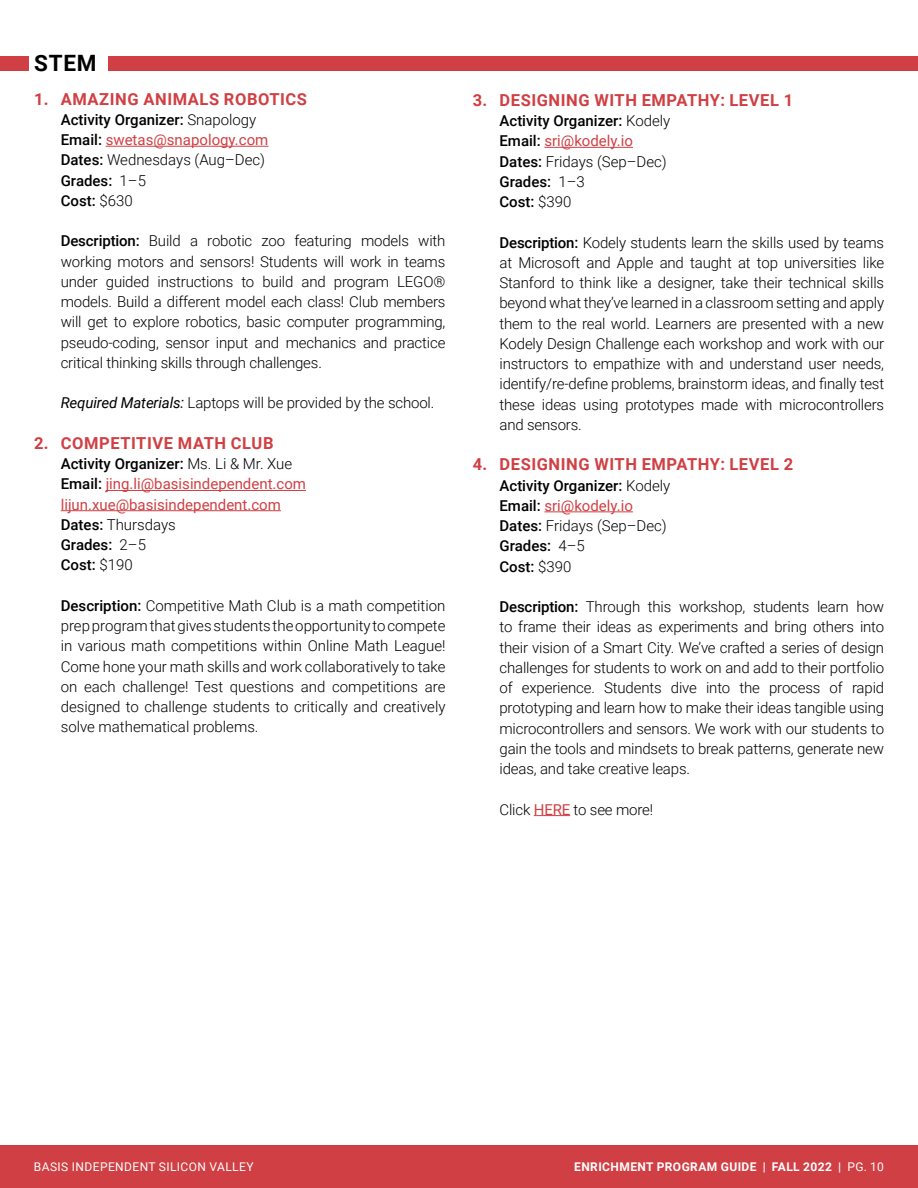
<style>
.page{position:relative;width:918px;height:1188px;background:#fff}
.page>*{position:absolute;margin:0;border:0;box-sizing:border-box;transform-origin:0 0}
.t1{font:700 22.5px "Roboto";color:#000}
.t2{font:700 16.5px "Roboto";letter-spacing:.035em;color:#d03f43}
.t3{font:300 15px/20.2px "Roboto";letter-spacing:-.01em;color:#000;text-align:justify}
.t4{font:500 15px/20.2px "Roboto";color:#000}
.t5{font:15px/20.2px "Roboto";color:#d03f43}
.t6{font:700 12px "Roboto";letter-spacing:.035em;color:#fff}
.t7{font:12px "Roboto";letter-spacing:.035em;color:#fff}
.s1{font-weight:300}
.s2{font-weight:400;color:#d03f43}
.s3{font-weight:500}
.s4{font-weight:400;font-style:italic}
.s5{font-weight:500;color:#000}
.s6{font-weight:300;color:#000}
.s7{font-weight:400}
</style>
<div class="page">
<div style="left:0;top:1145px;width:918px;height:43px;background:#d03f43"></div>
<hr style="left:106px;top:146px;width:162px;height:1px;background:#d03f43">
<hr style="left:106px;top:490px;width:200px;height:1px;background:#d03f43">
<hr style="left:61px;top:510px;width:220px;height:1px;background:#d03f43">
<hr style="left:544px;top:147px;width:89px;height:1px;background:#d03f43">
<hr style="left:544px;top:511px;width:89px;height:1px;background:#d03f43">
<hr style="left:534px;top:815px;width:36px;height:1px;background:#d03f43">
<div style="left:0;top:56px;width:28px;height:14px;background:#d03f43"></div>
<div style="left:108px;top:56px;width:810px;height:14px;background:#d03f43"></div>
<h1 class="t1" style="left:34px;top:47px;width:64px">STEM</h1>
<p class="t2" style="left:34px;top:87px;width:275px">1. AMAZING ANIMALS ROBOTICS</p>
<p class="t4" style="left:61px;top:109px;width:209px">Activity Organizer: <span class="s1">Snapology<br></span>Email: <span class="s2">swetas@snapology.com<br></span>Dates: <span class="s1">Wednesdays (Aug–Dec)<br></span>Grades: <span class="s1">1–5<br></span>Cost: <span class="s1">$630</span></p>
<p class="t3" style="left:61px;top:230px;width:386px"><span class="s3">Description:</span> Build a robotic zoo featuring models with working motors and sensors! Students will work in teams under guided instructions to build and program LEGO® models. Build a different model each class! Club members will get to explore robotics, basic computer programming, pseudo-coding, sensor input and mechanics and practice critical thinking skills through challenges.</p>
<p class="t3" style="left:61px;top:392px;width:375px"><span class="s4">Required Materials:</span> Laptops will be provided by the school.</p>
<p class="t2" style="left:34px;top:431px;width:241px">2. COMPETITIVE MATH CLUB</p>
<p class="t5" style="left:61px;top:453px;width:247px"><span class="s5">Activity Organizer:</span> <span class="s6">Ms. Li &amp; Mr. Xue<br></span><span class="s5">Email:</span> jing.li@basisindependent.com lijun.xue@basisindependent.com<br><span class="s5">Dates:</span> <span class="s6">Thursdays<br></span><span class="s5">Grades:</span> <span class="s6">2–5<br></span><span class="s5">Cost:</span> <span class="s6">$190</span></p>
<p class="t3" style="left:61px;top:595px;width:386px"><span class="s3">Description:</span> Competitive Math Club is a math competition prep program that gives students the opportunity to compete in various math competitions within Online Math League!<br>Come hone your math skills and work collaboratively to take on each challenge! Test questions and competitions are designed to challenge students to critically and creatively solve mathematical problems.</p>
<p class="t2" style="left:473px;top:88px;width:322px">3. DESIGNING WITH EMPATHY: LEVEL 1</p>
<p class="t4" style="left:500px;top:110px;width:172px">Activity Organizer: <span class="s1">Kodely<br></span>Email: <span class="s2">sri@kodely.io<br></span>Dates: <span class="s1">Fridays (Sep–Dec)<br></span>Grades: <span class="s1">1–3<br></span>Cost: <span class="s1">$390</span></p>
<p class="t3" style="left:500px;top:231px;width:386px"><span class="s3">Description:</span> Kodely students learn the skills used by teams at Microsoft and Apple and taught at top universities like Stanford to think like a designer, take their technical skills beyond what they’ve learned in a classroom setting and apply them to the real world. Learners are presented with a new Kodely Design Challenge each workshop and work with our instructors to empathize with and understand user needs, identify/re-define problems, brainstorm ideas, and finally test these ideas using prototypes made with microcontrollers and sensors.</p>
<p class="t2" style="left:473px;top:453px;width:322px">4. DESIGNING WITH EMPATHY: LEVEL 2</p>
<p class="t4" style="left:500px;top:474px;width:172px">Activity Organizer: <span class="s1">Kodely<br></span>Email: <span class="s2">sri@kodely.io<br></span>Dates: <span class="s1">Fridays (Sep–Dec)<br></span>Grades: <span class="s1">4–5<br></span>Cost: <span class="s1">$390</span></p>
<p class="t3" style="left:500px;top:596px;width:386px"><span class="s3">Description:</span> Through this workshop, students learn how to frame their ideas as experiments and bring others into their vision of a Smart City. We’ve crafted a series of design challenges for students to work on and add to their portfolio of experience. Students dive into the process of rapid prototyping and learn how to make their ideas tangible using microcontrollers and sensors. We work with our students to gain the tools and mindsets to break patterns, generate new ideas, and take creative leaps.</p>
<p class="t3" style="left:500px;top:798px;width:155px">Click <span class="s2">HERE</span> to see more!</p>
<p class="t7" style="left:34px;top:1158px;width:221px">BASIS INDEPENDENT SILICON VALLEY</p>
<p class="t6" style="left:574px;top:1158px;width:311px">ENRICHMENT PROGRAM GUIDE | FALL 2022 | <span class="s7">PG. 10</span></p>
</div>
